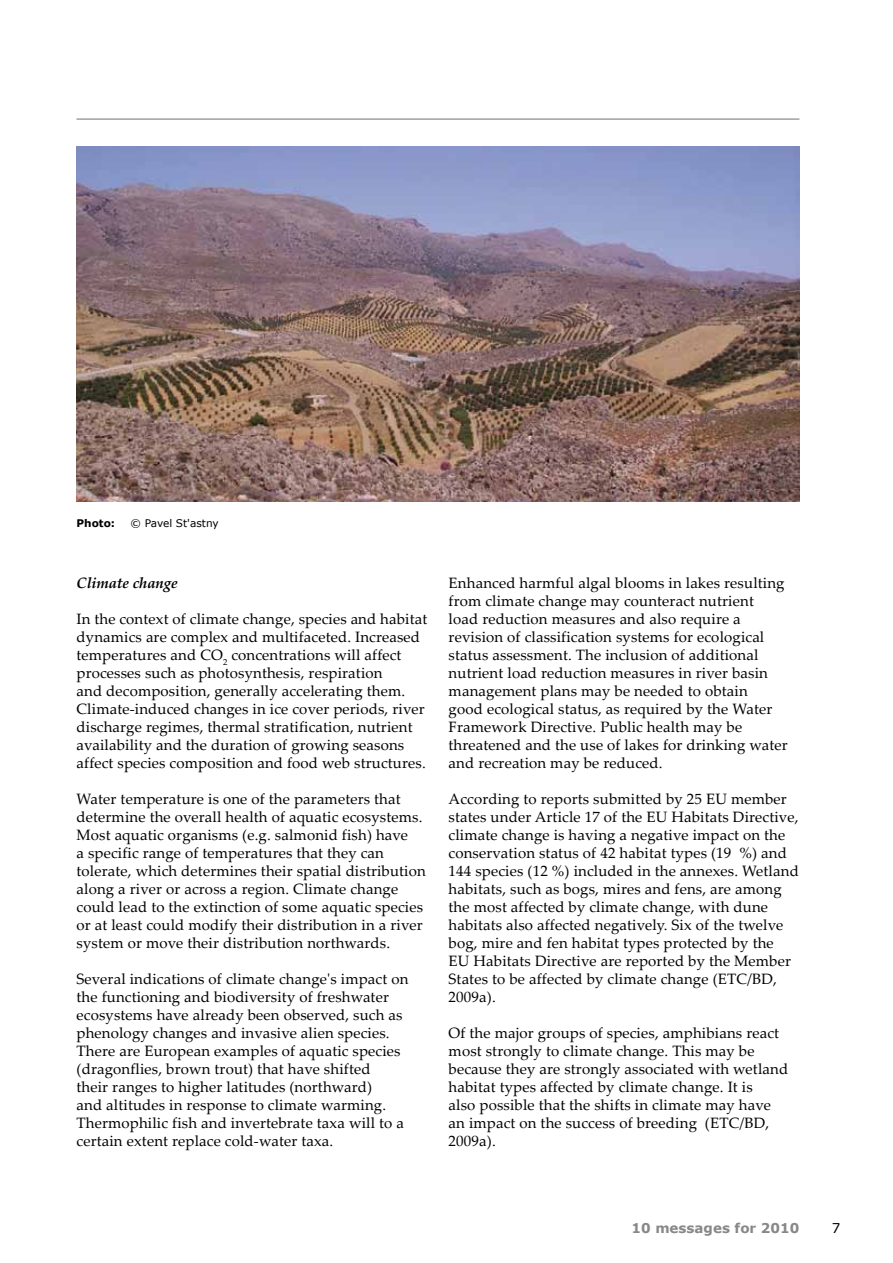
<style>
.page{position:relative;width:893px;height:1263px;background:#fff}
.page>*{position:absolute;margin:0;border:0;box-sizing:border-box;transform-origin:0 0}
.t1{font:15px/18px "Palatino Linotype";letter-spacing:.01em;color:#000}
.t2{font:italic 700 15px "Palatino Linotype";letter-spacing:-.01em;color:#000}
.t3{font:700 13.5px "Verdana";color:#87888a}
.t4{font:13.5px "Verdana";color:#000}
.t5{font:10.5px "Verdana";color:#000}
.t6{font:700 10.5px "Verdana";color:#000}
</style>
<div class="page">
<hr style="left:77px;top:119px;width:722px;height:1px;background:#707172">
<img style="left:77px;top:146px;width:722px;height:355px">
<p class="t6" style="left:77px;top:516px;width:40px">Photo:</p>
<p class="t5" style="left:131px;top:516px;width:90px">© Pavel St'astny</p>
<p class="t2" style="left:77px;top:572px;width:103px">Climate change</p>
<p class="t1" style="left:77px;top:609px;width:352px">In the context of climate change, species and habitat dynamics are complex and multifaceted. Increased temperatures and CO<sub>2</sub> concentrations will affect processes such as photosynthesis, respiration<br>and decomposition, generally accelerating them.<br>Climate-induced changes in ice cover periods, river discharge regimes, thermal stratification, nutrient availability and the duration of growing seasons affect species composition and food web structures.</p>
<p class="t1" style="left:77px;top:789px;width:351px">Water temperature is one of the parameters that determine the overall health of aquatic ecosystems.<br>Most aquatic organisms (e.g. salmonid fish) have<br>a specific range of temperatures that they can tolerate, which determines their spatial distribution along a river or across a region. Climate change could lead to the extinction of some aquatic species or at least could modify their distribution in a river system or move their distribution northwards.</p>
<p class="t1" style="left:77px;top:969px;width:333px">Several indications of climate change's impact on the functioning and biodiversity of freshwater ecosystems have already been observed, such as phenology changes and invasive alien species.<br>There are European examples of aquatic species (dragonflies, brown trout) that have shifted<br>their ranges to higher latitudes (northward)<br>and altitudes in response to climate warming.<br>Thermophilic fish and invertebrate taxa will to a certain extent replace cold-water taxa.</p>
<p class="t1" style="left:449px;top:573px;width:341px">Enhanced harmful algal blooms in lakes resulting from climate change may counteract nutrient<br>load reduction measures and also require a revision of classification systems for ecological status assessment. The inclusion of additional nutrient load reduction measures in river basin management plans may be needed to obtain<br>good ecological status, as required by the Water Framework Directive. Public health may be threatened and the use of lakes for drinking water and recreation may be reduced.</p>
<p class="t1" style="left:449px;top:789px;width:352px">According to reports submitted by 25 EU member states under Article 17 of the EU Habitats Directive, climate change is having a negative impact on the conservation status of 42 habitat types (19 %) and 144 species (12 %) included in the annexes. Wetland habitats, such as bogs, mires and fens, are among the most affected by climate change, with dune habitats also affected negatively. Six of the twelve bog, mire and fen habitat types protected by the<br>EU Habitats Directive are reported by the Member States to be affected by climate change (ETC/BD, 2009a).</p>
<p class="t1" style="left:449px;top:1023px;width:341px">Of the major groups of species, amphibians react most strongly to climate change. This may be because they are strongly associated with wetland habitat types affected by climate change. It is<br>also possible that the shifts in climate may have an impact on the success of breeding (ETC/BD, 2009a).</p>
<p class="t3" style="left:631px;top:1219px;width:169px">10 messages for 2010</p>
<p class="t4" style="left:832px;top:1219px;width:10px">7</p>
</div>
